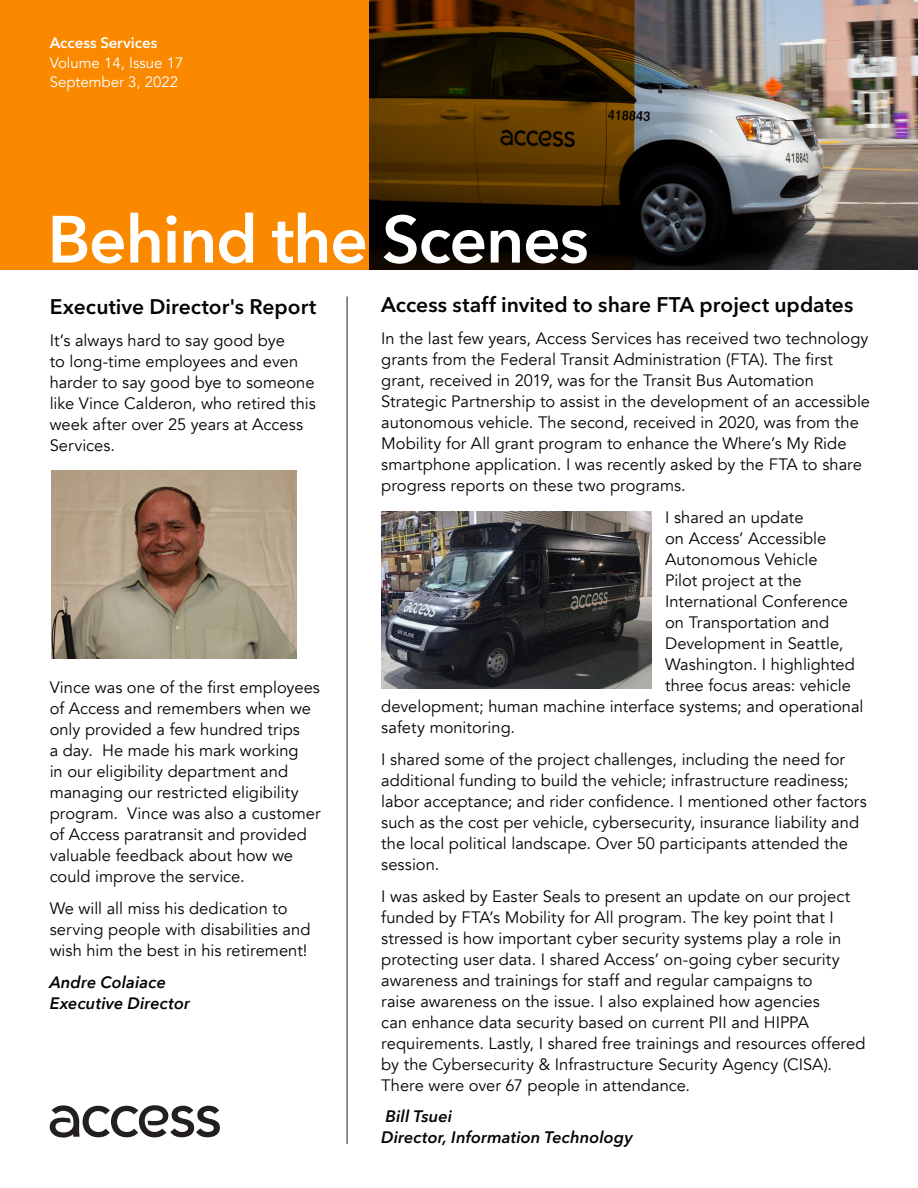
<style>
.page{position:relative;width:918px;height:1188px;background:#fff}
.page>*{position:absolute;margin:0;border:0;box-sizing:border-box;transform-origin:0 0}
.t1{font:600 66px "Avenir Next";letter-spacing:-.02em;color:#fff}
.Andre_s_letter{font:600 21px "Avenir Next LT Pro";color:#040503}
.Andre_s_letter-2{font:16.5px/21px "Avenir";color:#040503}
.Andre_s_letter-3{font:italic 600 16.5px/21px "Avenir Next LT Pro";letter-spacing:.005em;color:#040503}
.Andre_s_letter-4{font:italic 600 16.5px/21px "Avenir Next";letter-spacing:.005em;color:#040503}
.t2{font:15px "Avenir";color:#fff}
.t3{font:600 15px "Avenir Next LT Pro";color:#fff}
</style>
<div class="page">
<svg style="left:49px;top:1105px;width:171px;height:33px"></svg>
<img style="left:634px;top:0;width:284px;height:270px">
<svg style="left:368px;top:0;width:266px;height:270px;background:#351f00"></svg>
<div style="left:0;top:0;width:368px;height:270px;background:#fa8900"></div>
<hr style="left:347px;top:296px;width:1px;height:848px;background:#231f20">
<img style="left:381px;top:512px;width:271px;height:177px">
<img style="left:52px;top:471px;width:245px;height:188px">
<p class="t3" style="left:50px;top:34px;width:109px">Access Services</p>
<p class="t2" style="left:50px;top:54px;width:135px">Volume 14, Issue 17</p>
<p class="t2" style="left:50px;top:73px;width:130px">September 3, 2022</p>
<p class="t1" style="left:48px;top:183px;width:543px">Behind the Scenes</p>
<p class="Andre_s_letter" style="left:50px;top:294px;width:268px">Executive Director's Report</p>
<p class="Andre_s_letter-2" style="left:50px;top:330px;width:268px">It’s always hard to say good bye<br>to long-time employees and even harder to say good bye to someone like Vince Calderon, who retired this week after over 25 years at Access<br>Services.</p>
<p class="Andre_s_letter" style="left:381px;top:292px;width:474px">Access staff invited to share FTA project updates</p>
<p class="Andre_s_letter-2" style="left:381px;top:328px;width:490px">In the last few years, Access Services has received two technology grants from the Federal Transit Administration (FTA). The first grant, received in 2019, was for the Transit Bus Automation Strategic Partnership to assist in the development of an accessible autonomous vehicle. The second, received in 2020, was from the Mobility for All grant program to enhance the Where’s My Ride smartphone application. I was recently asked by the FTA to share progress reports on these two programs.</p>
<p class="Andre_s_letter-2" style="left:665px;top:507px;width:140px">I shared an update</p>
<p class="Andre_s_letter-2" style="left:665px;top:528px;width:163px">on Access’ Accessible</p>
<p class="Andre_s_letter-2" style="left:665px;top:549px;width:154px">Autonomous Vehicle</p>
<p class="Andre_s_letter-2" style="left:665px;top:570px;width:138px">Pilot project at the</p>
<p class="Andre_s_letter-2" style="left:665px;top:591px;width:184px">International Conference</p>
<p class="Andre_s_letter-2" style="left:665px;top:612px;width:166px">on Transportation and</p>
<p class="Andre_s_letter-2" style="left:665px;top:633px;width:180px">Development in Seattle,</p>
<p class="Andre_s_letter-2" style="left:665px;top:654px;width:191px">Washington. I highlighted</p>
<p class="Andre_s_letter-2" style="left:665px;top:675px;width:187px">three focus areas: vehicle</p>
<p class="Andre_s_letter-2" style="left:381px;top:696px;width:484px">development; human machine interface systems; and operational</p>
<p class="Andre_s_letter-2" style="left:381px;top:717px;width:135px">safety monitoring.</p>
<p class="Andre_s_letter-2" style="left:381px;top:749px;width:487px">I shared some of the project challenges, including the need for additional funding to build the vehicle; infrastructure readiness; labor acceptance; and rider confidence. I mentioned other factors such as the cost per vehicle, cybersecurity, insurance liability and the local political landscape. Over 50 participants attended the session.</p>
<p class="Andre_s_letter-2" style="left:381px;top:886px;width:486px">I was asked by Easter Seals to present an update on our project funded by FTA’s Mobility for All program. The key point that I stressed is how important cyber security systems play a role in protecting user data. I shared Access’ on-going cyber security awareness and trainings for staff and regular campaigns to<br>raise awareness on the issue. I also explained how agencies<br>can enhance data security based on current PII and HIPPA requirements. Lastly, I shared free trainings and resources offered by the Cybersecurity &amp; Infrastructure Security Agency (CISA).<br>There were over 67 people in attendance.</p>
<p class="Andre_s_letter-3" style="left:381px;top:1106px;width:253px">Bill Tsuei<br>Director, Information Technology</p>
<p class="Andre_s_letter-2" style="left:50px;top:677px;width:272px">Vince was one of the first employees of Access and remembers when we only provided a few hundred trips<br>a day. He made his mark working<br>in our eligibility department and managing our restricted eligibility program. Vince was also a customer of Access paratransit and provided valuable feedback about how we could improve the service.</p>
<p class="Andre_s_letter-2" style="left:50px;top:898px;width:262px">We will all miss his dedication to serving people with disabilities and wish him the best in his retirement!</p>
<p class="Andre_s_letter-4" style="left:50px;top:971px;width:142px">Andre Colaiace<br>Executive Director</p>
</div>
